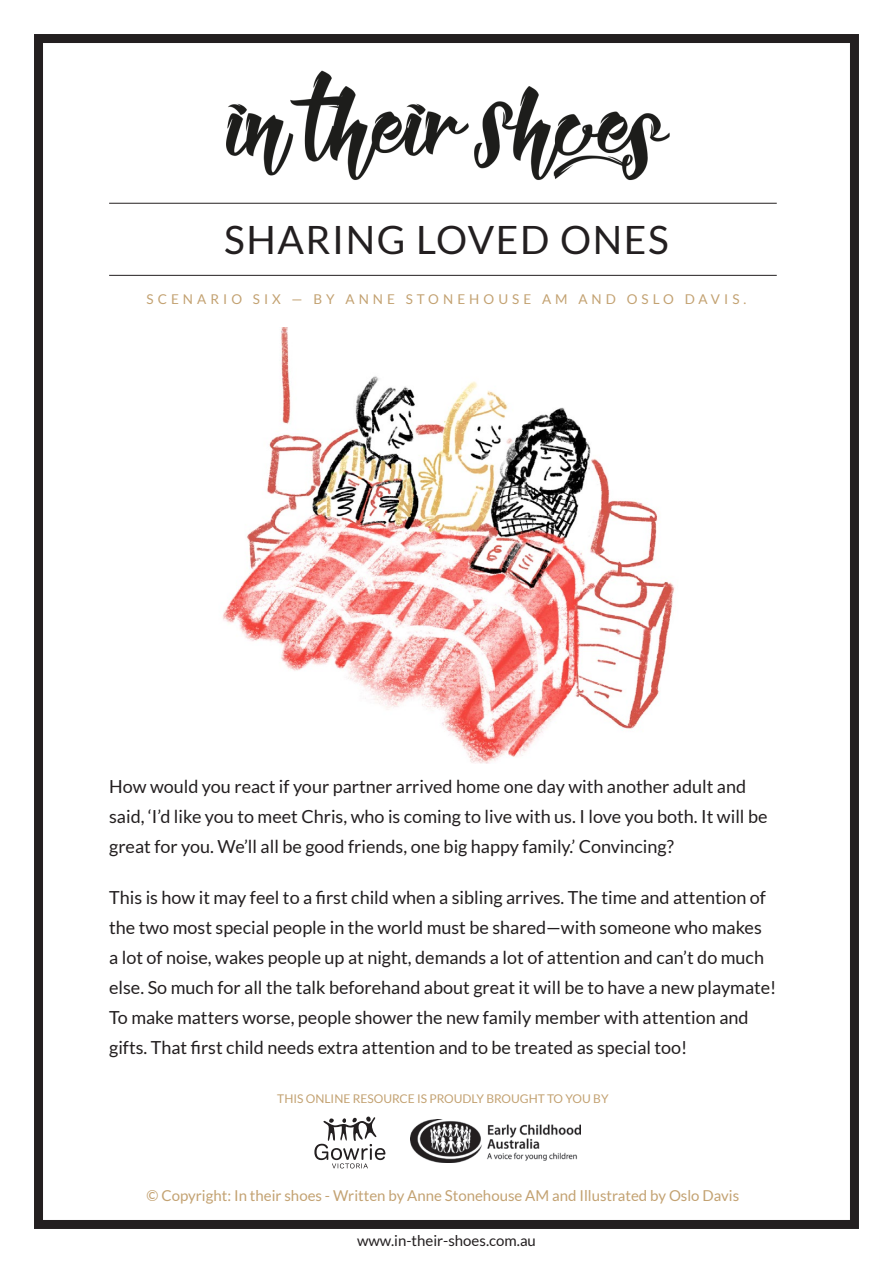
<style>
.page{position:relative;width:893px;height:1263px;background:#fff}
.page>*{position:absolute;margin:0;border:0;box-sizing:border-box;transform-origin:0 0}
.t1{font:39px "Lato";letter-spacing:.04em;color:#231f20}
.t2{font:18px/30px "Lato";color:#231f20}
.t3{font:15px "Lato";color:#c3a272}
.t4{font:15px "Lato";color:#231f20}
.t5{font:13.5px "Lato";letter-spacing:.3em;color:#c3a272}
.t6{font:12px "Lato";color:#c3a272}
</style>
<div class="page">
<img style="left:226px;top:71px;width:444px;height:109px">
<div style="left:34px;top:34px;width:825px;height:1195px;border:9px solid #231f20"></div>
<hr style="left:109px;top:275px;width:668px;height:1px;background:#231f20">
<hr style="left:109px;top:203px;width:668px;height:1px;background:#231f20">
<svg style="left:314px;top:1116px;width:71px;height:52px"></svg>
<img style="left:410px;top:1119px;width:171px;height:43px">
<img style="left:222px;top:327px;width:453px;height:436px">
<p class="t1" style="left:224px;top:218px;width:446px">SHARING LOVED ONES</p>
<p class="t5" style="left:147px;top:292px;width:601px">SCENARIO SIX — BY ANNE STONEHOUSE AM AND OSLO DAVIS.</p>
<p class="t2" style="left:109px;top:771px;width:660px">How would you react if your partner arrived home one day with another adult and said, ‘I’d like you to meet Chris, who is coming to live with us. I love you both. It will be great for you. We’ll all be good friends, one big happy family.’ Convincing?</p>
<p class="t2" style="left:109px;top:882px;width:669px">This is how it may feel to a first child when a sibling arrives. The time and attention of the two most special people in the world must be shared—with someone who makes<br>a lot of noise, wakes people up at night, demands a lot of attention and can’t do much else. So much for all the talk beforehand about great it will be to have a new playmate!<br>To make matters worse, people shower the new family member with attention and gifts. That first child needs extra attention and to be treated as special too!</p>
<p class="t6" style="left:277px;top:1091px;width:333px">THIS ONLINE RESOURCE IS PROUDLY BROUGHT TO YOU BY</p>
<p class="t3" style="left:147px;top:1187px;width:594px">© Copyright: In their shoes - Written by Anne Stonehouse AM and Illustrated by Oslo Davis</p>
<p class="t4" style="left:357px;top:1232px;width:180px">www.in-their-shoes.com.au</p>
</div>
